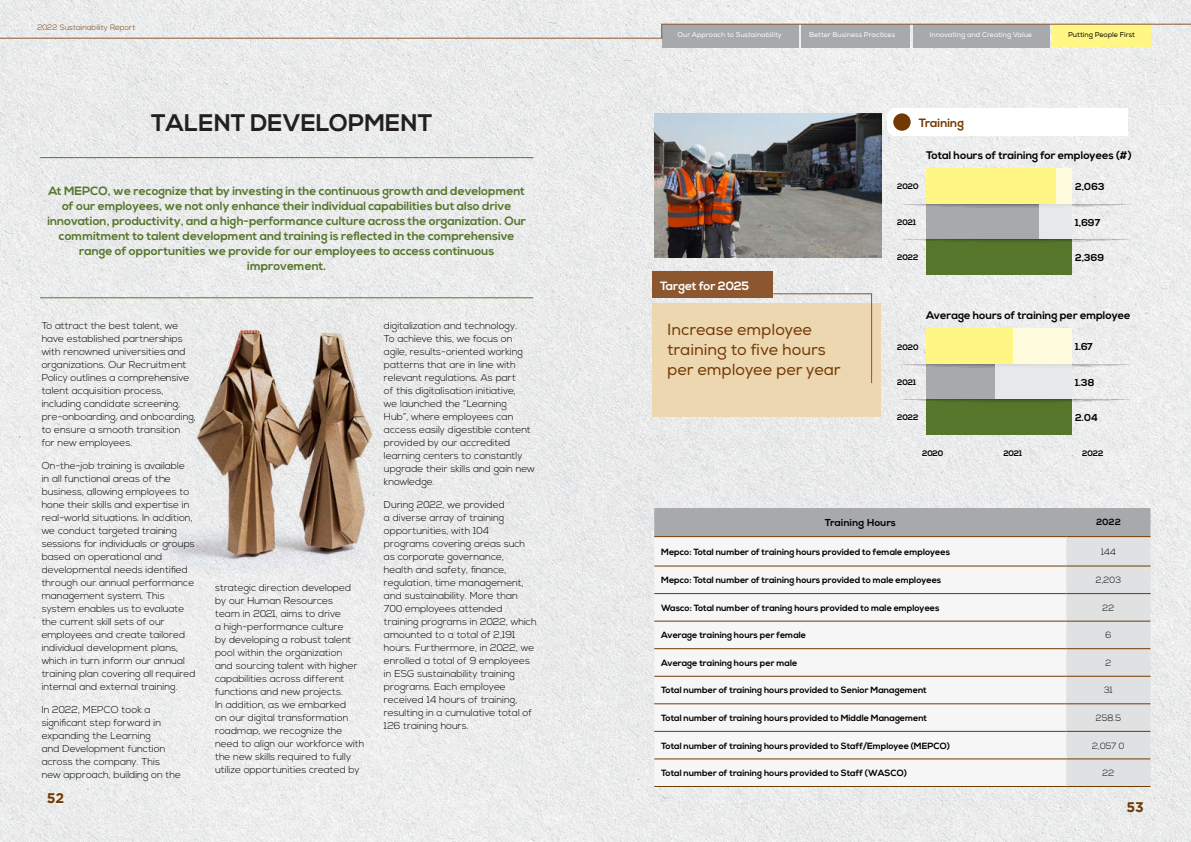
<style>
.page{position:relative;width:1191px;height:842px;background:#fff}
.page>*{position:absolute;margin:0;border:0;box-sizing:border-box;transform-origin:0 0}
.t1{font:700 24px "Nexa";color:#231f20}
.t2{font:16px/20px "Nexa";color:#733903}
.t3{font:700 14px "Gotham";color:#733903}
.t4{font:700 12px/15px "Nexa";color:#56762c;text-align:center}
.t5{font:700 12px "Nexa";letter-spacing:-.005em;color:#fff}
.t6{font:700 12px "Nexa";color:#733903}
.t7{font:700 11px "Nexa";color:#000}
.t8{font:300 10px/13px "Nexa";color:#000}
.t9{font:700 10px "Nexa";color:#000}
.t10{font:800 10px "Nexa";color:#000}
.t11{font:700 9px "Nexa";color:#000}
.t12{font:300 9px "Nexa";color:#000}
.t13{font:800 9px "Nexa";color:#000}
.t14{font:700 8px "Nexa";color:#000}
.t15{font:300 7.8px "Nexa";color:#733903}
.t16{font:7px "Nexa";color:#fff}
.t17{font:7px "Nexa";color:#000}
</style>
<div class="page">
<img style="left:0;top:0;width:583px;height:842px">
<img style="left:583px;top:0;width:608px;height:842px">
<div style="left:887px;top:108px;width:235px;height:28px;background:#fff;border-radius:9px"></div>
<div style="left:893px;top:108px;width:235px;height:28px;background:#fff"></div>
<div style="left:893px;top:113px;width:17px;height:18px;background:#733903;border-radius:50%"></div>
<div style="left:925px;top:168px;width:146px;height:36px;background:#fff685"></div>
<div style="left:925px;top:204px;width:146px;height:35px;background:#a7a9ac"></div>
<div style="left:925px;top:239px;width:146px;height:36px;background:#56762c"></div>
<svg style="left:898px;top:239px;width:235px;height:4px"></svg>
<svg style="left:898px;top:204px;width:235px;height:4px"></svg>
<div style="left:925px;top:328px;width:146px;height:37px;background:#fff685"></div>
<div style="left:925px;top:365px;width:146px;height:35px;background:#a7a9ac"></div>
<div style="left:925px;top:400px;width:146px;height:35px;background:#56762c"></div>
<svg style="left:898px;top:399px;width:235px;height:4px"></svg>
<svg style="left:898px;top:364px;width:235px;height:4px"></svg>
<div style="left:662px;top:24px;width:136px;height:24px;background:#a7a9ac"></div>
<div style="left:801px;top:24px;width:109px;height:23px;background:#a7a9ac"></div>
<div style="left:913px;top:24px;width:136px;height:23px;background:#a7a9ac"></div>
<div style="left:1052px;top:24px;width:99px;height:23px;background:#fff685"></div>
<svg style="left:0;top:24px;width:1191px;height:15px"></svg>
<hr style="left:40px;top:157px;width:493px;height:1px;background:#56762c">
<hr style="left:40px;top:297px;width:493px;height:1px;background:#56762c">
<img style="left:164px;top:303px;width:256px;height:269px">
<img style="left:228px;top:330px;width:32px;height:40px">
<img style="left:654px;top:113px;width:227px;height:145px">
<div style="left:1056px;top:168px;width:15px;height:36px;background:#fffcde"></div>
<div style="left:1012px;top:328px;width:59px;height:36px;background:#fffcde"></div>
<div style="left:1039px;top:204px;width:32px;height:35px;background:#e7e8e9"></div>
<div style="left:995px;top:364px;width:76px;height:35px;background:#e7e8e9"></div>
<svg style="left:654px;top:508px;width:496px;height:278px"></svg>
<hr style="left:654px;top:536px;width:412px;height:1px;background:#733903">
<hr style="left:654px;top:566px;width:412px;height:1px;background:#733903">
<hr style="left:654px;top:593px;width:412px;height:1px;background:#733903">
<hr style="left:654px;top:621px;width:412px;height:1px;background:#733903">
<hr style="left:654px;top:648px;width:412px;height:1px;background:#733903">
<hr style="left:654px;top:676px;width:412px;height:1px;background:#733903">
<hr style="left:654px;top:704px;width:412px;height:1px;background:#733903">
<hr style="left:654px;top:731px;width:412px;height:1px;background:#733903">
<hr style="left:654px;top:759px;width:412px;height:1px;background:#733903">
<hr style="left:654px;top:786px;width:412px;height:1px;background:#733903">
<hr style="left:1066px;top:536px;width:84px;height:1px;background:#733903">
<hr style="left:1066px;top:566px;width:84px;height:1px;background:#733903">
<hr style="left:1066px;top:593px;width:84px;height:1px;background:#733903">
<hr style="left:1066px;top:621px;width:84px;height:1px;background:#733903">
<hr style="left:1066px;top:648px;width:84px;height:1px;background:#733903">
<hr style="left:1066px;top:676px;width:84px;height:1px;background:#733903">
<hr style="left:1066px;top:704px;width:84px;height:1px;background:#733903">
<hr style="left:1066px;top:731px;width:84px;height:1px;background:#733903">
<hr style="left:1066px;top:759px;width:84px;height:1px;background:#733903">
<hr style="left:1066px;top:786px;width:84px;height:1px;background:#733903">
<div style="left:652px;top:271px;width:121px;height:27px;background:#8c562e"></div>
<div style="left:652px;top:303px;width:229px;height:114px;background:#ecd7b1"></div>
<svg style="left:772px;top:293px;width:100px;height:91px"></svg>
<p class="t15" style="left:37px;top:23px;width:100px">2022 Sustainability Report</p>
<h1 class="t1" style="left:151px;top:109px;width:283px">TALENT DEVELOPMENT</h1>
<p class="t4" style="left:47px;top:183px;width:480px">At MEPCO, we recognize that by investing in the continuous growth and development of our employees, we not only enhance their individual capabilities but also drive innovation, productivity, and a high-performance culture across the organization. Our commitment to talent development and training is reflected in the comprehensive range of opportunities we provide for our employees to access continuous improvement.</p>
<p class="t8" style="left:42px;top:319px;width:156px">To attract the best talent, we have established partnerships with renowned universities and organizations. Our Recruitment<br>Policy outlines a comprehensive talent acquisition process, including candidate screening, pre-onboarding, and onboarding, to ensure a smooth transition for new employees.</p>
<p class="t8" style="left:42px;top:459px;width:155px">On-the-job training is available<br>in all functional areas of the business, allowing employees to hone their skills and expertise in real-world situations. In addition, we conduct targeted training sessions for individuals or groups based on operational and developmental needs identified through our annual performance management system. This system enables us to evaluate the current skill sets of our employees and create tailored individual development plans, which in turn inform our annual training plan covering all required internal and external training.</p>
<p class="t8" style="left:42px;top:703px;width:141px">In 2022, MEPCO took a significant step forward in expanding the Learning<br>and Development function across the company. This new approach, building on the</p>
<h3 class="t3" style="left:47px;top:790px;width:19px">52</h3>
<p class="t8" style="left:215px;top:582px;width:151px">strategic direction developed by our Human Resources<br>team in 2021, aims to drive<br>a high-performance culture<br>by developing a robust talent pool within the organization<br>and sourcing talent with higher capabilities across different functions and new projects.<br>In addition, as we embarked<br>on our digital transformation roadmap, we recognize the need to align our workforce with the new skills required to fully utilize opportunities created by</p>
<p class="t8" style="left:384px;top:319px;width:152px">digitalization and technology.<br>To achieve this, we focus on agile, results-oriented working patterns that are in line with relevant regulations. As part<br>of this digitalisation initiative,<br>we launched the “Learning<br>Hub”, where employees can access easily digestible content provided by our accredited learning centers to constantly upgrade their skills and gain new knowledge.</p>
<p class="t8" style="left:384px;top:498px;width:154px">During 2022, we provided<br>a diverse array of training opportunities, with 104 programs covering areas such as corporate governance,<br>health and safety, finance, regulation, time management, and sustainability. More than<br>700 employees attended training programs in 2022, which amounted to a total of 2,191 hours. Furthermore, in 2022, we enrolled a total of 9 employees in ESG sustainability training programs. Each employee received 14 hours of training, resulting in a cumulative total of<br>126 training hours.</p>
<p class="t16" style="left:677px;top:31px;width:106px">Our Approach to Sustainability</p>
<p class="t16" style="left:809px;top:31px;width:87px">Better Business Practices</p>
<p class="t16" style="left:929px;top:31px;width:104px">Innovating and Creating Value</p>
<p class="t17" style="left:1068px;top:31px;width:68px">Putting People First</p>
<p class="t6" style="left:919px;top:115px;width:47px">Training</p>
<p class="t7" style="left:926px;top:149px;width:207px">Total hours of training for employees (#)</p>
<p class="t5" style="left:660px;top:279px;width:90px">Target for 2025</p>
<h2 class="t2" style="left:667px;top:319px;width:175px">Increase employee training to five hours per employee per year</h2>
<p class="t14" style="left:897px;top:182px;width:23px">2020</p>
<p class="t9" style="left:1075px;top:181px;width:31px">2,063</p>
<p class="t14" style="left:897px;top:217px;width:20px">2021</p>
<p class="t9" style="left:1075px;top:216px;width:27px">1,697</p>
<p class="t14" style="left:897px;top:252px;width:23px">2022</p>
<p class="t9" style="left:1075px;top:251px;width:30px">2,369</p>
<p class="t7" style="left:926px;top:309px;width:206px">Average hours of training per employee</p>
<p class="t14" style="left:897px;top:342px;width:23px">2020</p>
<p class="t9" style="left:1075px;top:341px;width:19px">1.67</p>
<p class="t14" style="left:897px;top:378px;width:20px">2021</p>
<p class="t9" style="left:1075px;top:376px;width:21px">1.38</p>
<p class="t14" style="left:897px;top:413px;width:23px">2022</p>
<p class="t9" style="left:1075px;top:411px;width:24px">2.04</p>
<p class="t14" style="left:922px;top:449px;width:23px">2020</p>
<p class="t14" style="left:1003px;top:449px;width:20px">2021</p>
<p class="t14" style="left:1082px;top:449px;width:23px">2022</p>
<p class="t10" style="left:825px;top:517px;width:73px">Training Hours</p>
<p class="t13" style="left:1096px;top:517px;width:26px">2022</p>
<p class="t11" style="left:661px;top:546px;width:290px">Mepco: Total number of training hours provided to female employees</p>
<p class="t12" style="left:1101px;top:546px;width:16px">144</p>
<p class="t11" style="left:661px;top:575px;width:282px">Mepco: Total number of training hours provided to male employees</p>
<p class="t12" style="left:1095px;top:575px;width:27px">2,203</p>
<p class="t11" style="left:661px;top:602px;width:280px">Wasco: Total number of traning hours provided to male employees</p>
<p class="t12" style="left:1102px;top:602px;width:13px">22</p>
<p class="t11" style="left:661px;top:630px;width:146px">Average training hours per female</p>
<p class="t12" style="left:1105px;top:630px;width:7px">6</p>
<p class="t11" style="left:661px;top:657px;width:138px">Average training hours per male</p>
<p class="t12" style="left:1105px;top:658px;width:7px">2</p>
<p class="t11" style="left:661px;top:685px;width:267px">Total number of training hours provided to Senior Management</p>
<p class="t12" style="left:1104px;top:685px;width:10px">31</p>
<p class="t11" style="left:661px;top:713px;width:267px">Total number of training hours provided to Middle Management</p>
<p class="t12" style="left:1095px;top:713px;width:27px">258.5</p>
<p class="t11" style="left:661px;top:740px;width:290px">Total number of training hours provided to Staff/Employee (MEPCO)</p>
<p class="t12" style="left:1092px;top:740px;width:34px">2,057 0</p>
<p class="t11" style="left:661px;top:768px;width:247px">Total number of training hours provided to Staff (WASCO)</p>
<p class="t12" style="left:1102px;top:768px;width:13px">22</p>
<h3 class="t3" style="left:1126px;top:799px;width:19px">53</h3>
</div>
